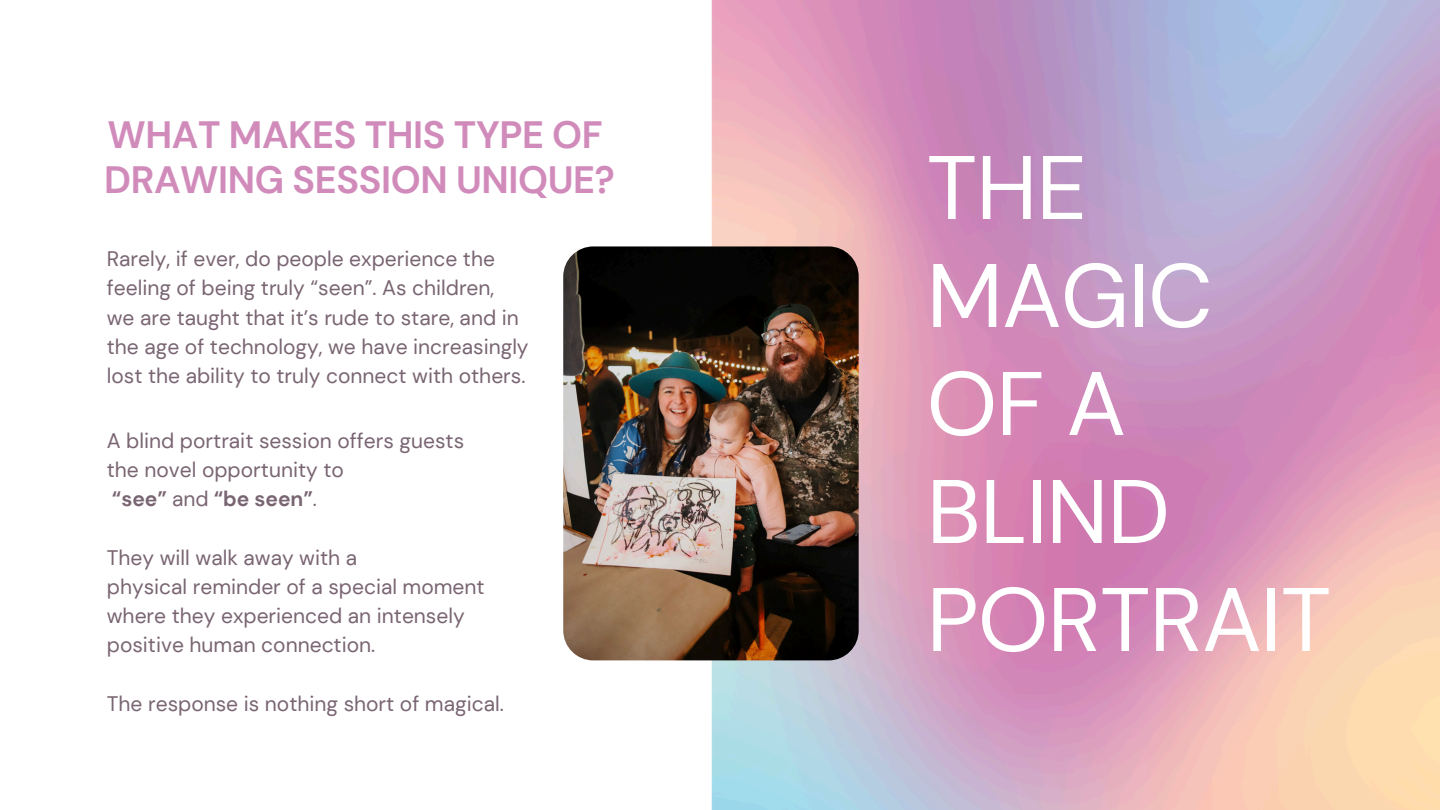
<style>
.page{position:relative;width:1440px;height:810px;background:#fff}
.page>*{position:absolute;margin:0;border:0;box-sizing:border-box;transform-origin:0 0}
.t1{font:90px/108px "DM Sans";letter-spacing:-.01em;color:#fff}
.t2{font:700 38px/45px "DM Sans";letter-spacing:-.01em;color:#d18bbb}
.t3{font:21px/29.2px "DM Sans";color:#796572}
.t4{font:700 21px "DM Sans";color:#796572}
.s1{font-weight:400}
</style>
<div class="page">
<img style="left:711px;top:0;width:729px;height:810px">
<img style="left:563px;top:246px;width:296px;height:414px;border-radius:30px">
<p class="t2" style="left:104px;top:113px;width:512px">WHAT MAKES THIS TYPE OF<br>DRAWING SESSION UNIQUE?</p>
<h2 class="t3" style="left:107px;top:244px;width:390px">Rarely, if ever, do people experience the feeling of being truly “seen”. As children,</h2>
<p class="t3" style="left:107px;top:303px;width:423px">we are taught that it’s rude to stare, and in the age of technology, we have increasingly lost the ability to truly connect with others.</p>
<p class="t3" style="left:107px;top:426px;width:359px">A blind portrait session offers guests</p>
<p class="t3" style="left:107px;top:455px;width:239px">the novel opportunity to</p>
<p class="t4" style="left:112px;top:485px;width:207px">“see” <span class="s1">and</span> “be seen”<span class="s1">.</span></p>
<p class="t3" style="left:107px;top:543px;width:252px">They will walk away with a</p>
<p class="t3" style="left:107px;top:572px;width:379px">physical reminder of a special moment</p>
<p class="t3" style="left:107px;top:601px;width:359px">where they experienced an intensely positive human connection.</p>
<p class="t3" style="left:107px;top:689px;width:398px">The response is nothing short of magical.</p>
<h1 class="t1" style="left:927px;top:134px;width:406px">THE<br>MAGIC<br>OFA<br>BLIND<br>PORTRAIT</h1>
</div>
